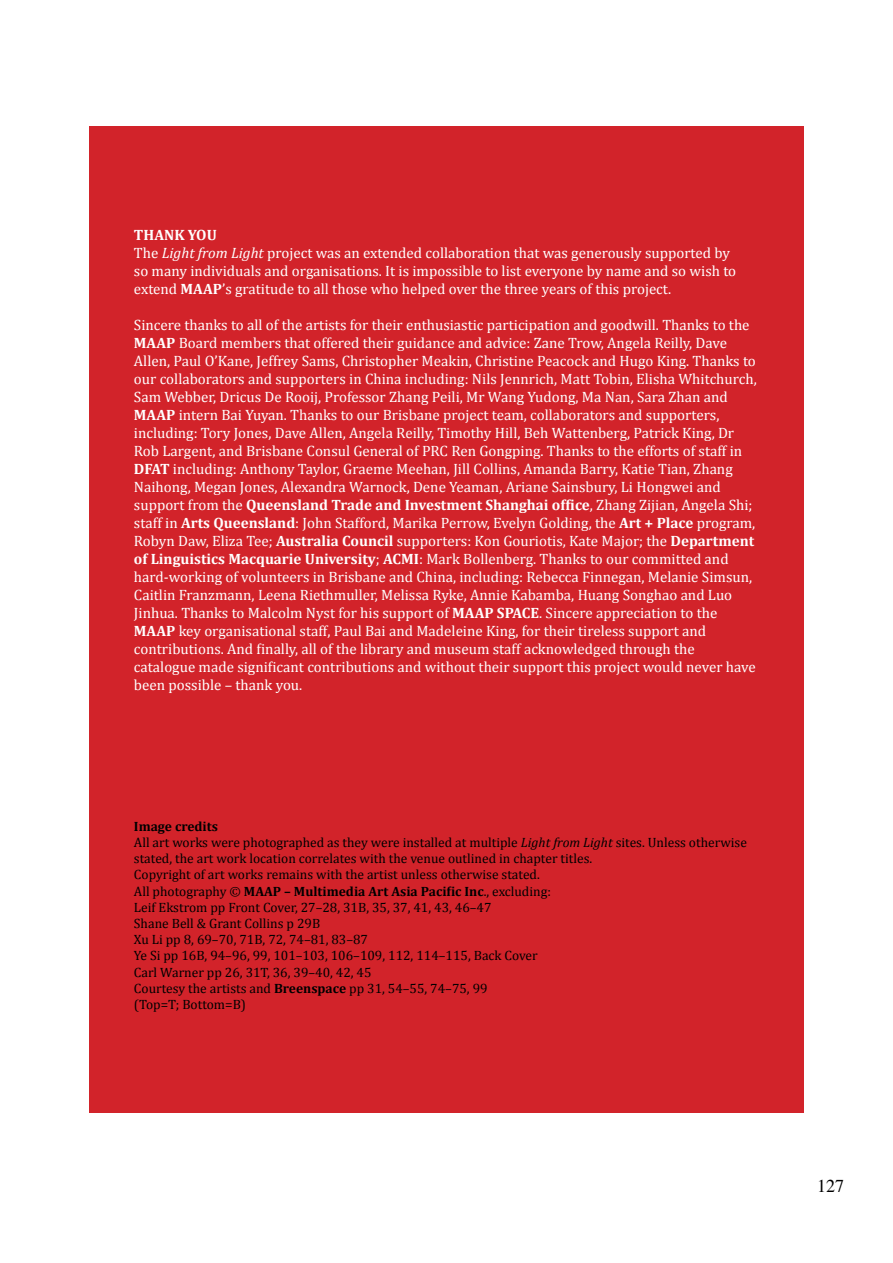
<style>
.page{position:relative;width:893px;height:1263px;background:#fff}
.page>*{position:absolute;margin:0;border:0;box-sizing:border-box;transform-origin:0 0}
.t1{font:18px "Times";color:#000}
.t2{font:15px/18px "Cambria";color:#fff}
.t3{font:13.5px/16.2px "Cambria";color:#000}
.s1{font-weight:700}
.s2{font-style:italic}
</style>
<div class="page">
<div style="left:89px;top:126px;width:715px;height:986px;background:#d2232a"></div>
<p class="t2" style="left:134px;top:226px;width:604px"><span class="s1">THANK YOU<br></span>The <span class="s2">Light from Light</span> project was an extended collaboration that was generously supported by so many individuals and organisations. It is impossible to list everyone by name and so wish to extend <span class="s1">MAAP</span>’s gratitude to all those who helped over the three years of this project.</p>
<p class="t2" style="left:134px;top:316px;width:624px">Sincere thanks to all of the artists for their enthusiastic participation and goodwill. Thanks to the <span class="s1">MAAP</span> Board members that offered their guidance and advice: Zane Trow, Angela Reilly, Dave Allen, Paul O’Kane, Jeffrey Sams, Christopher Meakin, Christine Peacock and Hugo King. Thanks to our collaborators and supporters in China including: Nils Jennrich, Matt Tobin, Elisha Whitchurch, Sam Webber, Dricus De Rooij, Professor Zhang Peili, Mr Wang Yudong, Ma Nan, Sara Zhan and <span class="s1">MAAP</span> intern Bai Yuyan. Thanks to our Brisbane project team, collaborators and supporters, including: Tory Jones, Dave Allen, Angela Reilly, Timothy Hill, Beh Wattenberg, Patrick King, Dr Rob Largent, and Brisbane Consul General of PRC Ren Gongping. Thanks to the efforts of staff in <span class="s1">DFAT</span> including: Anthony Taylor, Graeme Meehan, Jill Collins, Amanda Barry, Katie Tian, Zhang Naihong, Megan Jones, Alexandra Warnock, Dene Yeaman, Ariane Sainsbury, Li Hongwei and support from the <span class="s1">Queensland Trade and Investment Shanghai office</span>, Zhang Zijian, Angela Shi; staff in <span class="s1">Arts Queensland</span>: John Stafford, Marika Perrow, Evelyn Golding, the <span class="s1">Art + Place</span> program, Robyn Daw, Eliza Tee; <span class="s1">Australia Council</span> supporters: Kon Gouriotis, Kate Major; the <span class="s1">Department of Linguistics Macquarie University</span>; <span class="s1">ACMI</span>: Mark Bollenberg. Thanks to our committed and hard-working of volunteers in Brisbane and China, including: Rebecca Finnegan, Melanie Simsun, Caitlin Franzmann, Leena Riethmuller, Melissa Ryke, Annie Kabamba, Huang Songhao and Luo Jinhua. Thanks to Malcolm Nyst for his support of <span class="s1">MAAP SPACE</span>. Sincere appreciation to the <span class="s1">MAAP</span> key organisational staff, Paul Bai and Madeleine King, for their tireless support and contributions. And finally, all of the library and museum staff acknowledged through the catalogue made significant contributions and without their support this project would never have been possible – thank you.</p>
<p class="t3" style="left:134px;top:818px;width:614px"><span class="s1">Image credits<br></span>All art works were photographed as they were installed at multiple <span class="s2">Light from Light</span> sites. Unless otherwise stated, the art work location correlates with the venue outlined in chapter titles.<br>Copyright of art works remains with the artist unless otherwise stated.<br>All photography © <span class="s1">MAAP – Multimedia Art Asia Pacific Inc</span>., excluding:<br>Leif Ekstrom pp Front Cover, 27–28, 31B, 35, 37, 41, 43, 46–47<br>Shane Bell &amp; Grant Collins p 29B<br>Xu Li pp 8, 69–70, 71B, 72, 74–81, 83–87<br>Ye Si pp 16B, 94–96, 99, 101–103, 106–109, 112, 114–115, Back Cover<br>Carl Warner pp 26, 31T, 36, 39–40, 42, 45<br>Courtesy the artists and <span class="s1">Breenspace</span> pp 31, 54–55, 74–75, 99<br>(Top=T; Bottom=B)</p>
<p class="t1" style="left:817px;top:1169px;width:28px">127</p>
</div>
